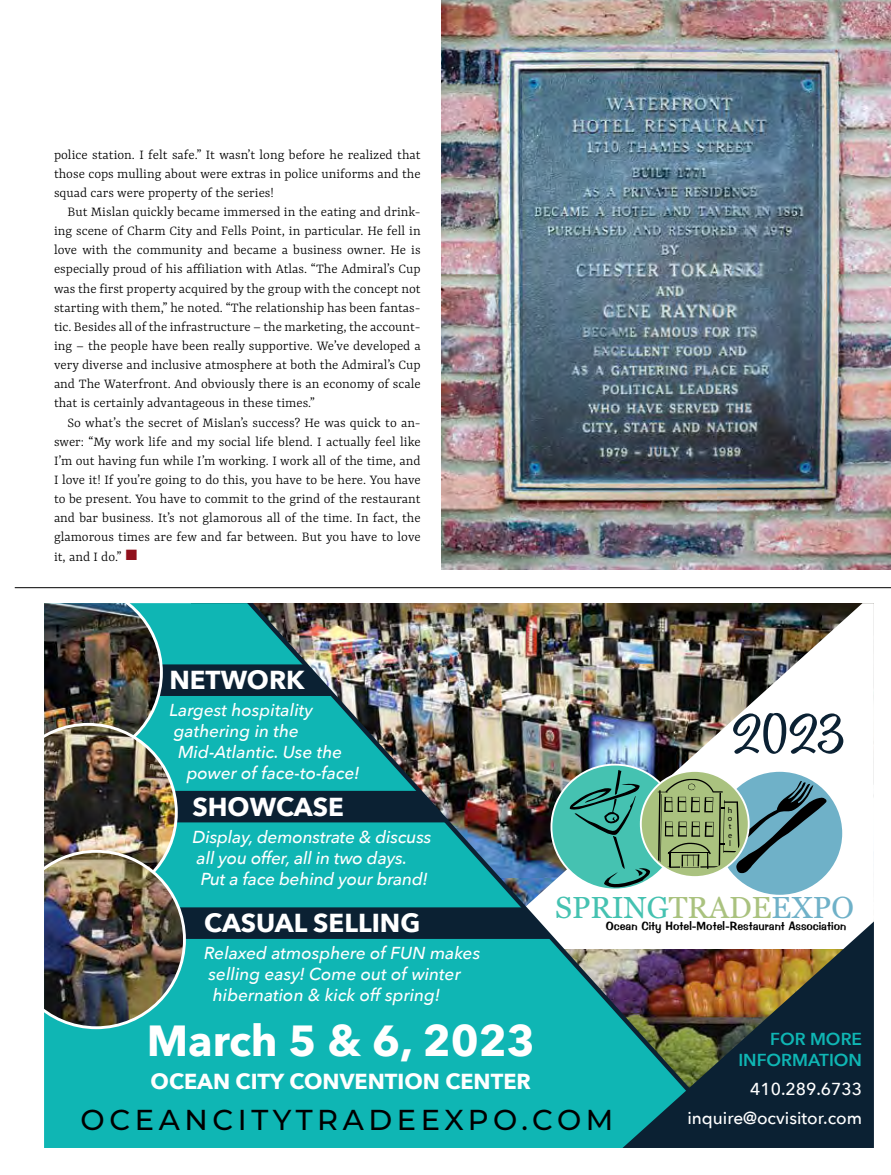
<style>
.page{position:relative;width:891px;height:1175px;background:#fff}
.page>*{position:absolute;margin:0;border:0;box-sizing:border-box;transform-origin:0 0}
.t1{font:52.95px "Eds Market Upright Script";color:#0b2133}
.t2{font:700 43.35px "Avenir Next";color:#fff}
.t3{font:30.3px "Georgia";color:#45c2b1}
.t4{font:500 28.8px "Montserrat";letter-spacing:.16em;color:#000}
.t5{font:700 25.95px "Avenir Next";color:#fff}
.t6{font:700 21.75px "Avenir Next";color:#fff}
.t7{font:italic 500 17.25px/20.7px "Avenir Next";color:#fff}
.t8{font:500 17.25px/28.8px "Avenir Next";color:#fff;text-align:right}
.t9{font:600 17.25px/20.7px "Avenir Next";color:#0fb6b4;text-align:right}
.t10{font:300 14.7px/19.2px "Yrsa";color:#000;text-align:justify}
.t11{font:12px "Impress BT";color:#000}
.t12{font:700 8.25px/8.2px "Copperplate Gothic";color:#000;text-align:justify}
.s1{color:#90101c}
.s2{color:#aac27f}
.s3{color:#6fb1c8}
</style>
<div class="page">
<svg style="left:740px;top:603px;width:134px;height:290px"></svg>
<svg style="left:44px;top:603px;width:696px;height:544px;background:#21b7b4"></svg>
<svg style="left:622px;top:921px;width:252px;height:227px;background:#3f4648"></svg>
<div style="left:716px;top:771px;width:127px;height:124px;background:#6fb1c8;border-radius:50%"></div>
<svg style="left:724px;top:770px;width:102px;height:120px"></svg>
<img style="left:44px;top:603px;width:184px;height:426px">
<img style="left:228px;top:603px;width:496px;height:525px">
<hr style="left:15px;top:587px;width:876px;height:1px;background:#000">
<img style="left:441px;top:0;width:450px;height:569px">
<p class="t10" style="left:54px;top:146px;width:368px">police station. I felt safe.” It wasn’t long before he realized that those cops mulling about were extras in police uniforms and the squad cars were property of the series!</p>
<p class="t10" style="left:54px;top:203px;width:368px;text-indent:13px">But Mislan quickly became immersed in the eating and drink&shy;ing scene of Charm City and Fells Point, in particular. He fell in love with the community and became a business owner. He is especially proud of his affiliation with Atlas. “The Admiral’s Cup was the first property acquired by the group with the concept not starting with them,” he noted. “The relationship has been fantas&shy;tic. Besides all of the infrastructure – the marketing, the account&shy;ing – the people have been really supportive. We’ve developed a very diverse and inclusive atmosphere at both the Admiral’s Cup and The Waterfront. And obviously there is an economy of scale that is certainly advantageous in these times.”</p>
<p class="t10" style="left:54px;top:413px;width:368px;text-indent:13px">So what’s the secret of Mislan’s success? He was quick to an&shy;swer: “My work life and my social life blend. I actually feel like I’m out having fun while I’m working. I work all of the time, and I love it! If you’re going to do this, you have to be here. You have to be present. You have to commit to the grind of the restaurant and bar business. It’s not glamorous all of the time. In fact, the glamorous times are few and far between. But you have to love it, and I do.” <span class="s1">■</span></p>
<h3 class="t5" style="left:169px;top:657px;width:137px">NETWORK</h3>
<p class="t7" style="left:169px;top:699px;width:145px">Largest hospitality</p>
<p class="t7" style="left:174px;top:720px;width:127px">gathering in the</p>
<p class="t7" style="left:178px;top:741px;width:166px">Mid-Atlantic. Use the</p>
<p class="t7" style="left:187px;top:761px;width:174px">power of face-to-face!</p>
<h3 class="t5" style="left:192px;top:784px;width:153px">SHOWCASE</h3>
<p class="t7" style="left:192px;top:826px;width:241px">Display, demonstrate &amp; discuss all you offer, all in two days.<br>Put a face behind your brand!</p>
<h3 class="t5" style="left:204px;top:900px;width:218px">CASUAL SELLING</h3>
<p class="t7" style="left:204px;top:942px;width:278px">Relaxed atmosphere of FUN makes selling easy! Come out of winter hibernation &amp; kick off spring!</p>
<h1 class="t1" style="left:733px;top:704px;width:113px">2023</h1>
<p class="t12" style="left:728px;top:806px;width:6px">h o t e l</p>
<h3 class="t3" style="left:555px;top:889px;width:300px">SPRING<span class="s2">TRADE</span><span class="s3">EXPO</span></h3>
<p class="t11" style="left:606px;top:918px;width:242px">Ocean City Hotel-Motel-Restaurant Association</p>
<h2 class="t2" style="left:147px;top:1002px;width:390px">March 5 &amp; 6, 2023</h2>
<h3 class="t6" style="left:151px;top:1062px;width:382px">OCEAN CITY CONVENTION CENTER</h3>
<h3 class="t4" style="left:81px;top:1099px;width:534px">OCEANCITYTRADEEXPO.COM</h3>
<p class="t9" style="left:738px;top:1028px;width:125px">FOR MORE<br>INFORMATION</p>
<p class="t8" style="left:687px;top:1074px;width:176px">410.289.6733 inquire@ocvisitor.com</p>
</div>
